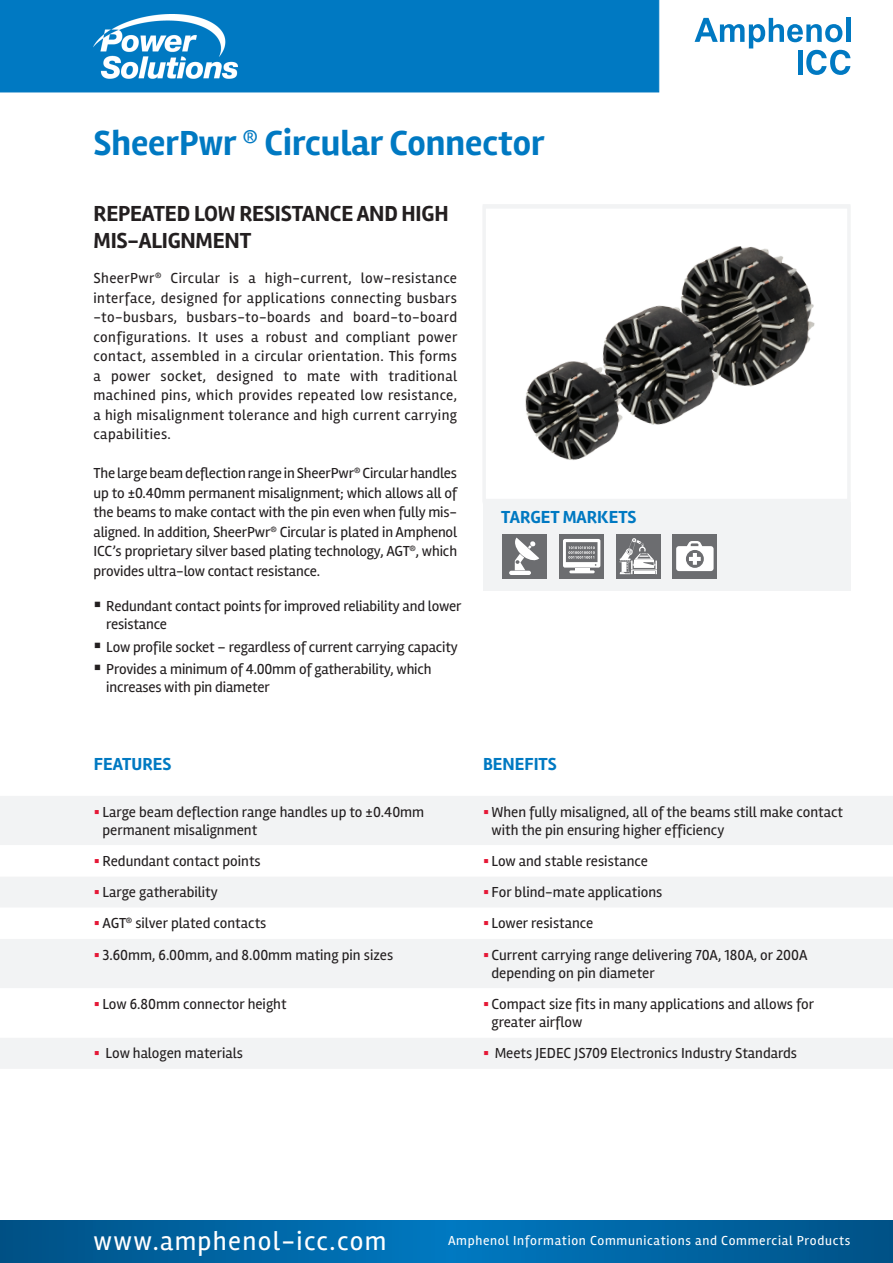
<style>
.page{position:relative;width:893px;height:1263px;background:#fff}
.page>*{position:absolute;margin:0;border:0;box-sizing:border-box;transform-origin:0 0}
.t1{font:700 36px "Rambla";color:#0079c2}
.t2{font:27px "Rambla";letter-spacing:.05em;color:#fff}
.t3{font:700 22.5px/27px "Rambla";letter-spacing:-.01em;color:#231f20}
.t4{font:700 18px "Rambla";color:#0079c2}
.t5{font:15px/19.5px "Rambla";color:#231f20}
.t6{font:13.5px "Rambla";letter-spacing:.05em;color:#fff}
.s1{color:#e51836}
</style>
<div class="page">
<div style="left:0;top:0;width:659px;height:92px;background:#0079c2"></div>
<svg style="left:695px;top:18px;width:155px;height:57px"></svg>
<hr style="left:846px;top:18px;width:4px;height:24px;background:#0079c2">
<svg style="left:0;top:1220px;width:893px;height:25px;background:#0064a2"></svg>
<svg style="left:0;top:1245px;width:893px;height:18px;background:#0064a2"></svg>
<div style="left:483px;top:502px;width:367px;height:88px;background:#f2f3f4"></div>
<div style="left:0;top:796px;width:893px;height:273px;background:#f2f3f4"></div>
<svg style="left:0;top:845px;width:893px;height:192px"></svg>
<div style="left:502px;top:534px;width:45px;height:45px;background:#6c6d70"></div>
<hr style="left:509px;top:571px;width:22px;height:4px;background:#fff;border-radius:2px">
<svg style="left:514px;top:538px;width:25px;height:32px"></svg>
<div style="left:559px;top:534px;width:45px;height:44px;background:#6c6d70"></div>
<hr style="left:569px;top:570px;width:26px;height:3px;background:#fff">
<svg style="left:563px;top:539px;width:37px;height:31px"></svg>
<div style="left:616px;top:534px;width:45px;height:45px;background:#6c6d70"></div>
<svg style="left:619px;top:538px;width:38px;height:36px"></svg>
<img style="left:94px;top:14px;width:143px;height:65px">
<div style="left:672px;top:534px;width:45px;height:44px;background:#6c6d70"></div>
<svg style="left:676px;top:541px;width:38px;height:30px"></svg>
<img style="left:609px;top:246px;width:206px;height:141px">
<img style="left:525px;top:331px;width:226px;height:129px">
<div style="left:483px;top:206px;width:367px;height:297px;border:3px solid #f2f3f4"></div>
<p class="t1" style="left:94px;top:121px;width:453px">SheerPwr <sup>®</sup> Circular Connector</p>
<p class="t3" style="left:94px;top:200px;width:357px">REPEATED LOW RESISTANCE AND HIGH<br>MIS-ALIGNMENT</p>
<p class="t5" style="left:94px;top:268px;width:365px;text-align:justify">SheerPwr<sup>®</sup> Circular is a high-current, low-resistance interface, designed for applications connecting busbars -to-busbars, busbars-to-boards and board-to-board configurations. It uses a robust and compliant power contact, assembled in a circular orientation. This forms a power socket, designed to mate with traditional machined pins, which provides repeated low resistance, a high misalignment tolerance and high current carrying capabilities.</p>
<p class="t5" style="left:94px;top:463px;width:365px;text-align:justify">The large beam deflection range in SheerPwr<sup>®</sup> Circular handles up to ±0.40mm permanent misalignment; which allows all of the beams to make contact with the pin even when fully mis&shy;aligned. In addition, SheerPwr<sup>®</sup> Circular is plated in Amphenol ICC’s proprietary silver based plating technology, AGT<sup>®</sup>, which provides ultra-low contact resistance.</p>
<p class="t5" style="left:106px;top:597px;width:357px;line-height:18px;text-indent:-13px">▪ Redundant contact points for improved reliability and lower resistance</p>
<p class="t5" style="left:94px;top:637px;width:366px">▪ Low profile socket – regardless of current carrying capacity</p>
<p class="t5" style="left:106px;top:660px;width:327px;line-height:18px;text-indent:-13px">▪ Provides a minimum of 4.00mm of gatherability, which increases with pin diameter</p>
<p class="t4" style="left:501px;top:507px;width:137px">TARGET MARKETS</p>
<p class="t4" style="left:94px;top:754px;width:79px">FEATURES</p>
<p class="t4" style="left:483px;top:754px;width:75px">BENEFITS</p>
<p class="t5" style="left:102px;top:802px;width:323px;line-height:18px;text-indent:-9px"><span class="s1">▪</span> Large beam deflection range handles up to ±0.40mm permanent misalignment</p>
<p class="t5" style="left:491px;top:802px;width:353px;line-height:18px;text-indent:-9px"><span class="s1">▪</span> When fully misaligned, all of the beams still make contact with the pin ensuring higher efficiency</p>
<p class="t5" style="left:94px;top:851px;width:168px"><span class="s1">▪</span> Redundant contact points</p>
<p class="t5" style="left:483px;top:851px;width:166px"><span class="s1">▪</span> Low and stable resistance</p>
<p class="t5" style="left:94px;top:882px;width:126px"><span class="s1">▪</span> Large gatherability</p>
<p class="t5" style="left:483px;top:882px;width:181px"><span class="s1">▪</span> For blind-mate applications</p>
<p class="t5" style="left:94px;top:913px;width:174px"><span class="s1">▪</span> AGT<sup>®</sup> silver plated contacts</p>
<p class="t5" style="left:483px;top:913px;width:112px"><span class="s1">▪</span> Lower resistance</p>
<p class="t5" style="left:94px;top:945px;width:301px"><span class="s1">▪</span> 3.60mm, 6.00mm, and 8.00mm mating pin sizes</p>
<p class="t5" style="left:491px;top:945px;width:317px;line-height:18px;text-indent:-9px"><span class="s1">▪</span> Current carrying range delivering 70A, 180A, or 200A depending on pin diameter</p>
<p class="t5" style="left:94px;top:994px;width:194px"><span class="s1">▪</span> Low 6.80mm connector height</p>
<p class="t5" style="left:491px;top:995px;width:324px;line-height:18px;text-indent:-9px"><span class="s1">▪</span> Compact size fits in many applications and allows for greater airflow</p>
<p class="t5" style="left:94px;top:1043px;width:151px"><span class="s1">▪</span> Low halogen materials</p>
<p class="t5" style="left:483px;top:1043px;width:316px"><span class="s1">▪</span> Meets JEDEC JS709 Electronics Industry Standards</p>
<h2 class="t2" style="left:94px;top:1224px;width:294px">www.amphenol-icc.com</h2>
<p class="t6" style="left:448px;top:1232px;width:404px">Amphenol Information Communications and Commercial Products</p>
</div>
